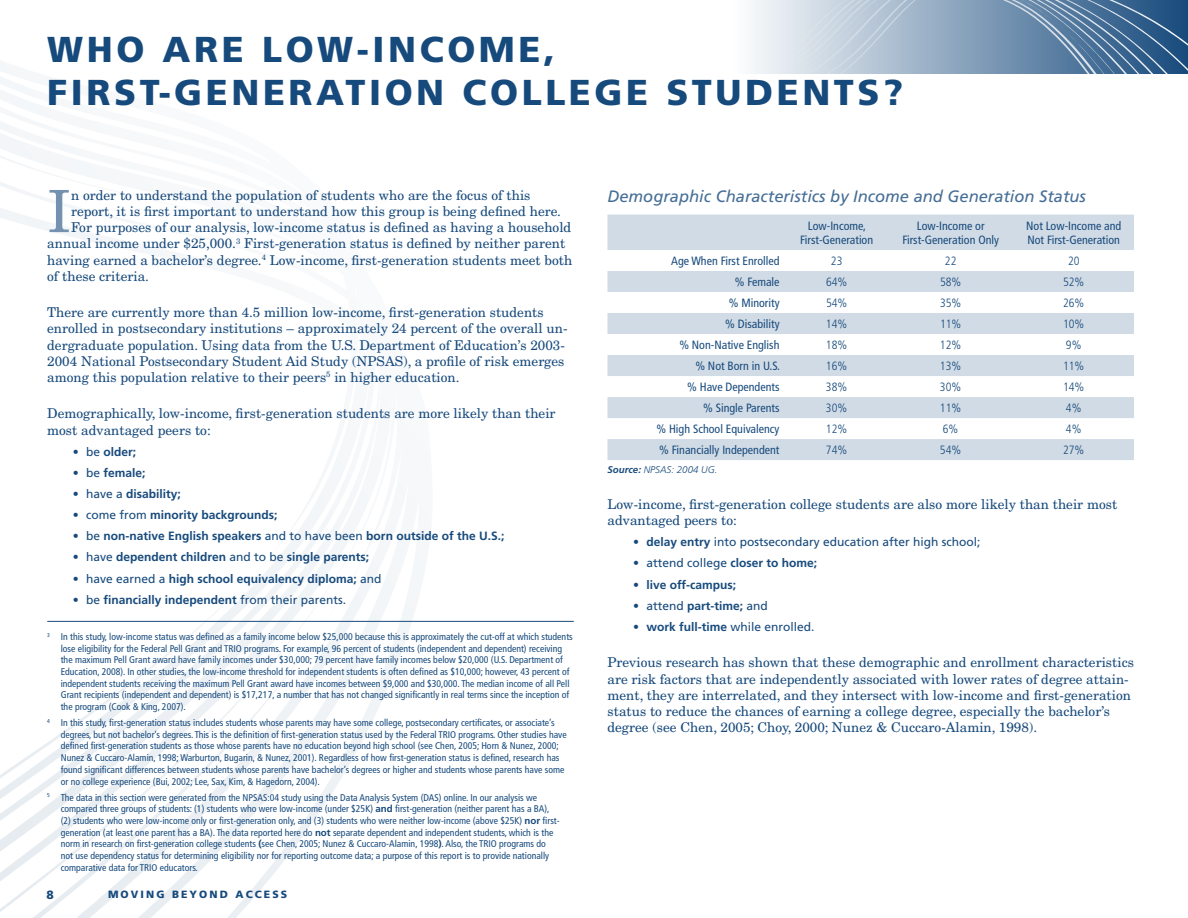
<style>
.page{position:relative;width:1188px;height:918px;background:#fff}
.page>*{position:absolute;margin:0;border:0;box-sizing:border-box;transform-origin:0 0}
.t1{font:58.35px "New Century Schlbk";color:#7492b0}
.t2{font:900 36px/43.2px "Frutiger";letter-spacing:.1em;color:#174a7c}
.t3{font:italic 16.5px "Frutiger";color:#456e96}
.t4{font:13.5px/16.2px "New Century Schlbk";color:#174a7c}
.t5{font:700 12px "Frutiger";color:#174a7c}
.t6{font:condensed 12px/14.4px "Frutiger";color:#174a7c;text-align:center}
.t7{font:12px "Frutiger";color:#174a7c}
.t8{font:300 condensed 12px "Frutiger";color:#174a7c}
.t9{font:900 12px "Frutiger";color:#174a7c}
.t10{font:900 10.5px "Frutiger";letter-spacing:.2em;color:#174a7c}
.t11{font:condensed 9.75px/11.7px "Frutiger";color:#174a7c}
.t12{font:italic 300 9.75px "Frutiger";color:#174a7c}
.s1{font-weight:400}
.s2{font-weight:700;font-stretch:normal}
.s3{font-weight:700}
</style>
<div class="page">
<svg style="left:0;top:70px;width:374px;height:848px"></svg>
<hr style="left:47px;top:621px;width:527px;height:1px;background:#174a7c">
<svg style="left:608px;top:215px;width:526px;height:245px;fill:#d1dbe5"></svg>
<div style="left:734px;top:0;width:454px;height:74px;background:#f0f3f6"></div>
<svg style="left:787px;top:0;width:401px;height:74px;background:#849fb9"></svg>
<h2 class="t2" style="left:47px;top:27px;width:509px">WHO ARE LOW-INCOME,<br>FIRST-GENERAT</h2>
<h2 class="t2" style="left:369px;top:70px;width:323px">ION COLLEGE STU</h2>
<h2 class="t2" style="left:745px;top:70px;width:160px">DENTS?</h2>
<h1 class="t1" style="left:47px;top:176px;width:25px">I</h1>
<h3 class="t4" style="left:71px;top:187px;width:461px">n order to understand the population of students who are the focus of this</h3>
<h3 class="t4" style="left:71px;top:203px;width:492px">report, it is first important to understand how this group is being defined here.</h3>
<h3 class="t4" style="left:71px;top:219px;width:502px">For purposes of our analysis, low-income status is defined as having a household</h3>
<h3 class="t4" style="left:47px;top:235px;width:520px">annual income under $25,000.<sup>3</sup> First-generation status is defined by neither parent</h3>
<h3 class="t4" style="left:47px;top:252px;width:527px">having earned a bachelor’s degree.<sup>4</sup> Low-income, first-generation students meet both</h3>
<h3 class="t4" style="left:47px;top:268px;width:103px">of these criteria.</h3>
<p class="t4" style="left:47px;top:304px;width:522px">There are currently more than 4.5 million low-income, first-generation students enrolled in postsecondary institutions – approximately 24 percent of the overall un&shy;dergraduate population. Using data from the U.S. Department of Education’s 2003- 2004 National Postsecondary Student Aid Study (NPSAS), a profile of risk emerges among this population relative to their peers<sup>5</sup> in higher education.</p>
<h3 class="t4" style="left:47px;top:405px;width:510px">Demographically, low-income, first-generation students are more likely than their most advantaged peers to:</h3>
<p class="t5" style="left:73px;top:445px;width:65px"><span class="s1">• be</span> older;</p>
<p class="t5" style="left:73px;top:466px;width:74px"><span class="s1">• be</span> female;</p>
<p class="t5" style="left:73px;top:487px;width:110px"><span class="s1">• have a</span> disability;</p>
<p class="t5" style="left:73px;top:508px;width:206px"><span class="s1">• come from</span> minority backgrounds;</p>
<p class="t5" style="left:73px;top:529px;width:433px"><span class="s1">• be</span> non-native English speakers <span class="s1">and to have been</span> born outside of the U.S.;</p>
<p class="t5" style="left:73px;top:550px;width:298px"><span class="s1">• have</span> dependent children <span class="s1">and to be</span> single parents;</p>
<p class="t5" style="left:73px;top:571px;width:310px"><span class="s1">• have earned a</span> high school equivalency diploma; <span class="s1">and</span></p>
<p class="t5" style="left:73px;top:593px;width:275px"><span class="s1">• be</span> financially independent <span class="s1">from their parents.</span></p>
<p class="t11" style="left:61px;top:631px;width:514px;text-indent:-14px"><sup>3</sup> In this study, low-income status was defined as a family income below $25,000 because this is approximately the cut-off at which students lose eligibility for the Federal Pell Grant and TRIO programs. For example, 96 percent of students (independent and dependent) receiving the maximum Pell Grant award have family incomes under $30,000; 79 percent have family incomes below $20,000 (U.S. Department of Education, 2008). In other studies, the low-income threshold for independent students is often defined as $10,000; however, 43 percent of independent students receiving the maximum Pell Grant award have incomes between $9,000 and $30,000. The median income of all Pell Grant recipients (independent and dependent) is $17,217, a number that has not changed significantly in real terms since the inception of the program (Cook &amp; King, 2007).</p>
<p class="t11" style="left:61px;top:717px;width:507px;text-indent:-14px"><sup>4</sup> In this study, first-generation status includes students whose parents may have some college, postsecondary certificates, or associate’s degrees, but not bachelor’s degrees. This is the definition of first-generation status used by the Federal TRIO programs. Other studies have defined first-generation students as those whose parents have no education beyond high school (see Chen, 2005; Horn &amp; Nunez, 2000; Nunez &amp; Cuccaro-Alamin, 1998; Warburton, Bugarin, &amp; Nunez, 2001). Regardless of how first-generation status is defined, research has found significant differences between students whose parents have bachelor’s degrees or higher and students whose parents have some or no college experience (Bui, 2002; Lee, Sax, Kim, &amp; Hagedorn, 2004).</p>
<p class="t11" style="left:61px;top:791px;width:500px;text-indent:-14px"><sup>5</sup> The data in this section were generated from the NPSAS:04 study using the Data Analysis System (DAS) online. In our analysis we compared three groups of students: (1) students who were low-income (under $25K) <span class="s2">and</span> first-generation (neither parent has a BA), (2) students who were low-income only or first-generation only, and (3) students who were neither low-income (above $25K) <span class="s2">nor</span> first&shy;generation (at least one parent has a BA). The data reported here do <span class="s2">not</span> separate dependent and independent students, which is the norm in research on first-generation college students <span class="s2">(</span>see Chen, 2005; Nunez &amp; Cuccaro-Alamin, 1998<span class="s2">)</span>. Also, the TRIO programs do not use dependency status for determining eligibility nor for reporting outcome data; a purpose of this report is to provide nationally comparative data for TRIO educators.</p>
<p class="t9" style="left:46px;top:888px;width:9px">8</p>
<p class="t10" style="left:108px;top:888px;width:181px">MOVING BEYOND ACCESS</p>
<h3 class="t3" style="left:608px;top:186px;width:480px">Demographic Characteristics by Income and Generation Status</h3>
<p class="t6" style="left:800px;top:218px;width:75px">Low-Income,<br>First-Generation</p>
<p class="t6" style="left:902px;top:218px;width:98px">Low-Income or<br>First-Generation Only</p>
<p class="t6" style="left:1026px;top:218px;width:97px;text-align:left">Not Low-Income and<br>Not First-Generation</p>
<p class="t6" style="left:671px;top:254px;width:110px">Age When First Enrolled</p>
<p class="t8" style="left:831px;top:254px;width:13px">23</p>
<p class="t8" style="left:945px;top:254px;width:13px">22</p>
<p class="t8" style="left:1068px;top:254px;width:13px">20</p>
<p class="t6" style="left:735px;top:275px;width:46px">% Female</p>
<p class="t8" style="left:826px;top:275px;width:23px">64%</p>
<p class="t8" style="left:940px;top:275px;width:23px">58%</p>
<p class="t8" style="left:1063px;top:275px;width:23px">52%</p>
<p class="t6" style="left:729px;top:296px;width:52px">% Minority</p>
<p class="t8" style="left:826px;top:296px;width:23px">54%</p>
<p class="t8" style="left:940px;top:296px;width:23px">35%</p>
<p class="t8" style="left:1063px;top:296px;width:23px">26%</p>
<p class="t6" style="left:725px;top:317px;width:56px">% Disability</p>
<p class="t8" style="left:826px;top:317px;width:23px">14%</p>
<p class="t8" style="left:940px;top:317px;width:23px">11%</p>
<p class="t8" style="left:1063px;top:317px;width:23px">10%</p>
<p class="t6" style="left:679px;top:338px;width:102px">% Non-Native English</p>
<p class="t8" style="left:826px;top:338px;width:23px">18%</p>
<p class="t8" style="left:940px;top:338px;width:23px">12%</p>
<p class="t8" style="left:1066px;top:338px;width:17px">9%</p>
<p class="t6" style="left:695px;top:359px;width:86px">% Not Born in U.S.</p>
<p class="t8" style="left:826px;top:359px;width:23px">16%</p>
<p class="t8" style="left:940px;top:359px;width:23px">13%</p>
<p class="t8" style="left:1063px;top:359px;width:23px">11%</p>
<p class="t6" style="left:687px;top:380px;width:94px">% Have Dependents</p>
<p class="t8" style="left:826px;top:380px;width:23px">38%</p>
<p class="t8" style="left:940px;top:380px;width:23px">30%</p>
<p class="t8" style="left:1063px;top:380px;width:23px">14%</p>
<p class="t6" style="left:703px;top:401px;width:78px">% Single Parents</p>
<p class="t8" style="left:826px;top:401px;width:23px">30%</p>
<p class="t8" style="left:940px;top:401px;width:23px">11%</p>
<p class="t8" style="left:1066px;top:401px;width:17px">4%</p>
<p class="t6" style="left:656px;top:422px;width:125px">% High School Equivalency</p>
<p class="t8" style="left:826px;top:422px;width:23px">12%</p>
<p class="t8" style="left:943px;top:422px;width:17px">6%</p>
<p class="t8" style="left:1066px;top:422px;width:17px">4%</p>
<p class="t6" style="left:659px;top:443px;width:122px">% Financially Independent</p>
<p class="t8" style="left:826px;top:443px;width:23px">74%</p>
<p class="t8" style="left:940px;top:443px;width:23px">54%</p>
<p class="t8" style="left:1063px;top:443px;width:23px">27%</p>
<p class="t12" style="left:608px;top:464px;width:111px"><span class="s3">Source:</span> NPSAS: 2004 UG.</p>
<h3 class="t4" style="left:608px;top:496px;width:511px">Low-income, first-generation college students are also more likely than their most advantaged peers to:</h3>
<p class="t7" style="left:633px;top:535px;width:349px"><span class="s3">• delay entry</span> into postsecondary education after high school;</p>
<p class="t7" style="left:633px;top:556px;width:186px">• attend college <span class="s3">closer to home;</span></p>
<p class="t5" style="left:633px;top:577px;width:105px">• live off-campus;</p>
<p class="t7" style="left:633px;top:599px;width:136px">• attend <span class="s3">part-time;</span> and</p>
<p class="t5" style="left:633px;top:620px;width:183px">• work full-time <span class="s1">while enrolled.</span></p>
<p class="t4" style="left:608px;top:654px;width:528px">Previous research has shown that these demographic and enrollment characteristics are risk factors that are independently associated with lower rates of degree attain&shy;ment, they are interrelated, and they intersect with low-income and first-generation status to reduce the chances of earning a college degree, especially the bachelor’s degree (see Chen, 2005; Choy, 2000; Nunez &amp; Cuccaro-Alamin, 1998).</p>
</div>
